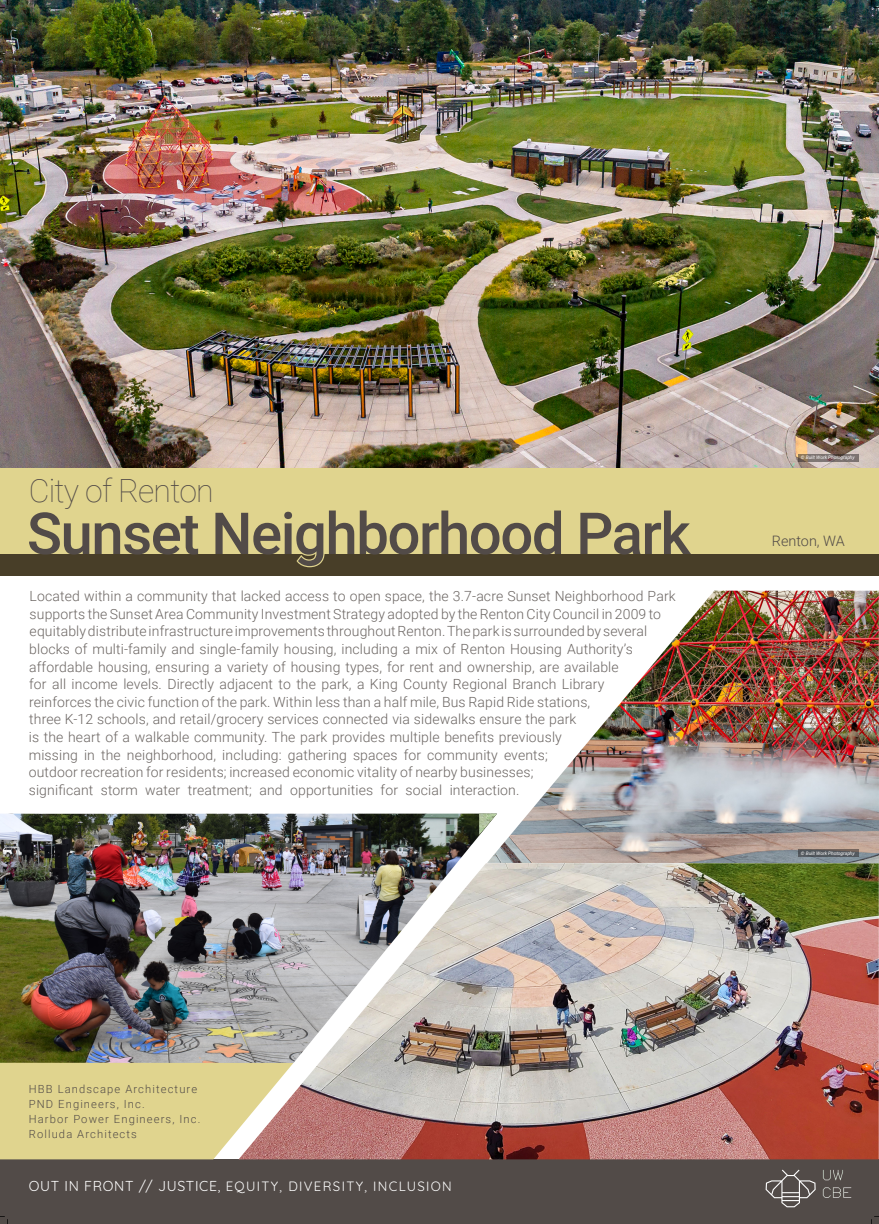
<style>
.page{position:relative;width:879px;height:1224px;background:#fff}
.page>*{position:absolute;margin:0;border:0;box-sizing:border-box;transform-origin:0 0}
.t1{font:500 58px "Roboto";letter-spacing:-.025em;color:#524b48}
.t2{font:100 32px "Roboto";letter-spacing:-.025em;color:#524b48}
.t3{font:300 14.4px "Roboto";color:#524b48}
.t4{font:300 14px/17.6px "Roboto";letter-spacing:.01em;color:#6c6663}
.t5{font:13.2px "Quicksand";letter-spacing:.1em;color:#fff}
.t6{font:300 11.2px "Roboto";letter-spacing:.1em;color:#524b48}
.t7{font:italic 4.8px "Roboto";color:#fff}
.s1{color:#e0d48e}
.s2{font-size:14px}
</style>
<div class="page">
<div style="left:0;top:1159px;width:878px;height:65px;background:#524b48"></div>
<img style="left:0;top:814px;width:480px;height:249px">
<img style="left:487px;top:591px;width:391px;height:272px">
<img style="left:238px;top:863px;width:640px;height:296px">
<img style="left:479px;top:814px;width:18px;height:21px">
<img style="left:0;top:0;width:878px;height:468px">
<div style="left:0;top:468px;width:878px;height:108px;background:#e0d48e"></div>
<svg style="left:798px;top:454px;width:60px;height:8px"></svg>
<div style="left:798px;top:850px;width:60px;height:7px;background:#52575c"></div>
<svg style="left:0;top:1063px;width:293px;height:96px;background:#dfd194"></svg>
<div style="left:0;top:554px;width:878px;height:22px;background:#483e28"></div>
<svg style="left:765px;top:1170px;width:50px;height:37px"></svg>
<img style="left:822px;top:1170px;width:30px;height:28px">
<svg style="left:0;top:0;width:8px;height:8px"></svg>
<svg style="left:871px;top:0;width:7px;height:8px"></svg>
<p class="t2" style="left:29px;top:469px;width:186px">City of Renton</p>
<p class="t1" style="left:27px;top:493px;width:665px">Sunset Nei<span class="s1">g</span>hborhood Park</p>
<p class="t4" style="left:29px;top:587px;width:648px">Located within a community that lacked access to open space, the 3.7-acre Sunset Neighborhood Park supports the Sunset Area Community Investment Strategy adopted by the Renton City Council in 2009 to equitably distribute infrastructure improvements throughout Renton. The park is surrounded by several blocks of multi-family and single-family housing, including a mix of Renton Housing Authority’s affordable housing, ensuring a variety of housing types, for rent and ownership, are available<br>for all income levels. Directly adjacent to the park, a King County Regional Branch Library<br>reinforces the civic function of the park. Within less than a half mile, Bus Rapid Ride stations,<br>three K-12 schools, and retail/grocery services connected via sidewalks ensure the park<br>is the heart of a walkable community. The park provides multiple benefits previously<br>missing in the neighborhood, including: gathering spaces for community events;<br>outdoor recreation for residents; increased economic vitality of nearby businesses;<br>significant storm water treatment; and opportunities for social interaction.</p>
<p class="t7" style="left:800px;top:454px;width:55px">© Built Work Photography</p>
<p class="t3" style="left:771px;top:531px;width:74px">Renton, WA</p>
<p class="t7" style="left:800px;top:850px;width:55px">© Built Work Photography</p>
<p class="t6" style="left:29px;top:1081px;width:170px">HBB Landscape Architecture</p>
<p class="t6" style="left:29px;top:1096px;width:117px">PND Engineers, Inc.</p>
<p class="t6" style="left:29px;top:1111px;width:173px">Harbor Power Engineers, Inc.</p>
<p class="t6" style="left:29px;top:1126px;width:110px">Rolluda Architects</p>
<p class="t5" style="left:29px;top:1176px;width:424px"><span class="s2">OUT IN FRONT // JUSTICE,</span> EQUITY, DIVERSITY, INCLUSION</p>
</div>
